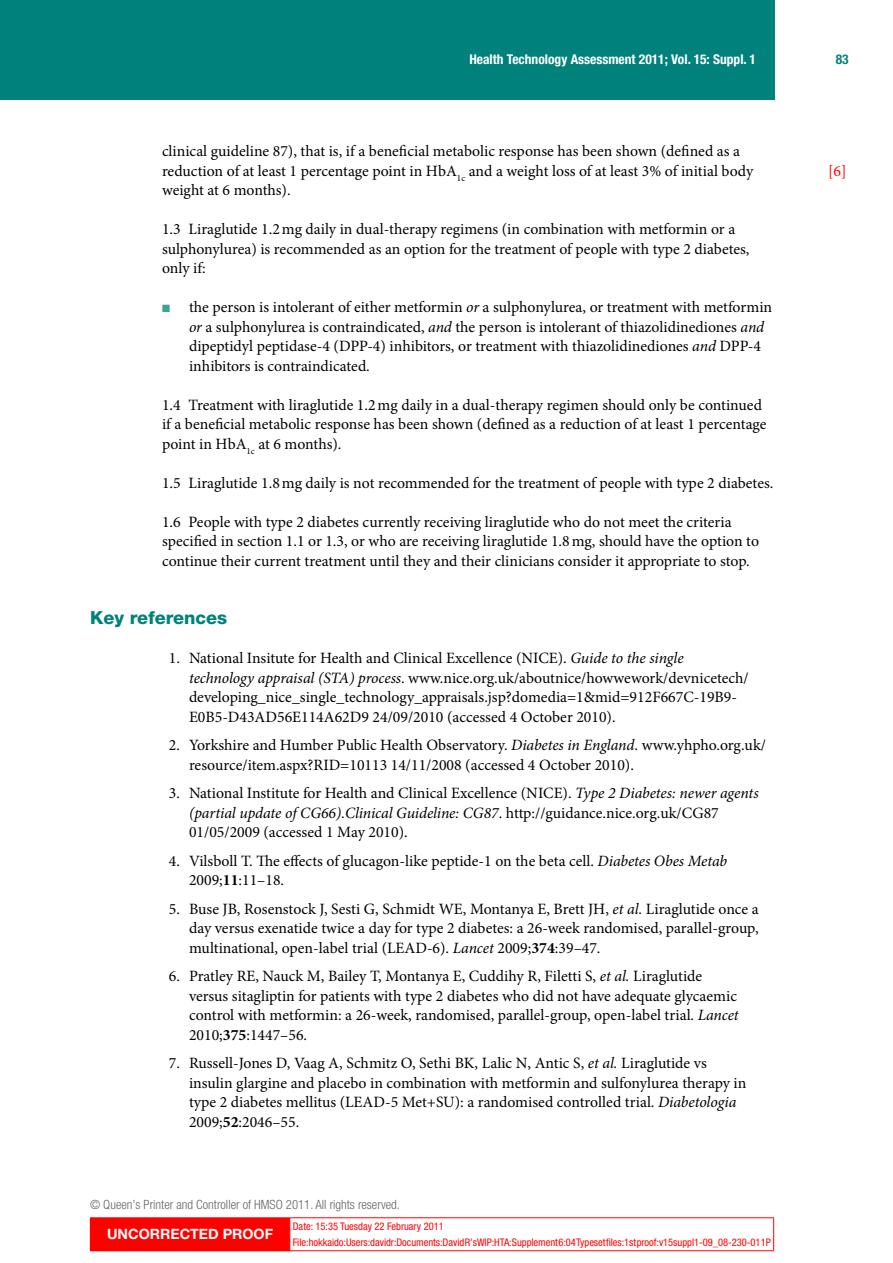
<style>
.page{position:relative;width:893px;height:1263px;background:#fff}
.page>*{position:absolute;margin:0;border:0;box-sizing:border-box;transform-origin:0 0}
.t1{font:800 18px "Helvetica Neue LT Pro";color:#00817b}
.t2{font:15.75px/19.5px "Minion Pro";color:#000}
.t3{font:15.75px "Minion Pro";color:#f00}
.t4{font:700 14.25px "Helvetica Neue LT Pro";color:#fff}
.t5{font:700 condensed 13.5px "Helvetica Neue LT Pro";color:#fff}
.t6{font:700 condensed 13.5px "Helvetica Neue LT Pro";color:#00817b}
.t7{font:300 condensed 12.75px "Helvetica Neue LT Pro";color:#636466}
.t8{font:condensed 10.5px/16.5px "Helvetica Neue LT Pro";letter-spacing:-.005em;color:#f00}
.s1{color:#40a19c}
.s2{font-style:italic}
.s3{font-weight:700}
</style>
<div class="page">
<div style="left:90px;top:1218px;width:200px;height:33px;background:#f00"></div>
<hr style="left:90px;top:1217px;width:200px;height:1px;background:#f00">
<hr style="left:290px;top:1217px;width:484px;height:1px;background:#f00">
<svg style="left:289px;top:1218px;width:485px;height:32px"></svg>
<hr style="left:290px;top:1250px;width:484px;height:1px;background:#f00">
<div style="left:0;top:0;width:774px;height:99px;background:#00817b"></div>
<p class="t5" style="left:469px;top:51px;width:288px">Health Technology Assessment 2011; Vol. 15: Suppl. 1</p>
<p class="t6" style="left:836px;top:51px;width:14px">83</p>
<p class="t2" style="left:162px;top:141px;width:593px">clinical guideline 87), that is, if a beneficial metabolic response has been shown (defined as a reduction of at least 1 percentage point in HbA<sub>1c</sub> and a weight loss of at least 3% of initial body weight at 6 months).</p>
<p class="t2" style="left:162px;top:219px;width:589px">1.3 Liraglutide 1.2mg daily in dual-therapy regimens (in combination with metformin or a sulphonylurea) is recommended as an option for the treatment of people with type 2 diabetes, only if:</p>
<p class="t2" style="left:189px;top:297px;width:585px;text-indent:-27px"><span class="s1">■</span> the person is intolerant of either metformin <span class="s2">or</span> a sulphonylurea, or treatment with metformin <span class="s2">or</span> a sulphonylurea is contraindicated, <span class="s2">and</span> the person is intolerant of thiazolidinediones <span class="s2">and </span>dipeptidyl peptidase-4 (DPP-4) inhibitors, or treatment with thiazolidinediones <span class="s2">and</span> DPP-4 inhibitors is contraindicated.</p>
<p class="t2" style="left:162px;top:395px;width:606px">1.4 Treatment with liraglutide 1.2mg daily in a dual-therapy regimen should only be continued if a beneficial metabolic response has been shown (defined as a reduction of at least 1 percentage point in HbA<sub>1c</sub> at 6 months).</p>
<p class="t2" style="left:162px;top:473px;width:613px">1.5 Liraglutide 1.8mg daily is not recommended for the treatment of people with type 2 diabetes.</p>
<p class="t2" style="left:162px;top:512px;width:598px">1.6 People with type 2 diabetes currently receiving liraglutide who do not meet the criteria specified in section 1.1 or 1.3, or who are receiving liraglutide 1.8mg, should have the option to continue their current treatment until they and their clinicians consider it appropriate to stop.</p>
<p class="t1" style="left:90px;top:607px;width:139px">Key references</p>
<p class="t2" style="left:189px;top:648px;width:561px;text-indent:-20px">1. National Insitute for Health and Clinical Excellence (NICE). <span class="s2">Guide to the single technology appraisal (STA) process</span>. www.nice.org.uk/aboutnice/howwework/devnicetech/ developing_nice_single_technology_appraisals.jsp?domedia=1&amp;mid=912F667C-19B9- E0B5-D43AD56E114A62D9 24/09/2010 (accessed 4 October 2010).</p>
<p class="t2" style="left:189px;top:735px;width:579px;text-indent:-20px">2. Yorkshire and Humber Public Health Observatory. <span class="s2">Diabetes in England</span>. www.yhpho.org.uk/ resource/item.aspx?RID=10113 14/11/2008 (accessed 4 October 2010).</p>
<p class="t2" style="left:189px;top:783px;width:571px;text-indent:-20px">3. National Institute for Health and Clinical Excellence (NICE). <span class="s2">Type 2 Diabetes: newer agents (partial update of CG66).Clinical Guideline: CG87</span>. http://guidance.nice.org.uk/CG87<br>01/05/2009 (accessed 1 May 2010).</p>
<p class="t2" style="left:189px;top:851px;width:540px;text-indent:-20px">4. Vilsboll T. The effects of glucagon-like peptide-1 on the beta cell. <span class="s2">Diabetes Obes Metab<br></span>2009;<span class="s3">11</span>:11–18.</p>
<p class="t2" style="left:189px;top:899px;width:571px;text-align:justify;text-indent:-20px">5. Buse JB, Rosenstock J, Sesti G, Schmidt WE, Montanya E, Brett JH, <span class="s2">et al.</span> Liraglutide once a day versus exenatide twice a day for type 2 diabetes: a 26-week randomised, parallel-group, multinational, open-label trial (LEAD-6). <span class="s2">Lancet</span> 2009;<span class="s3">374</span>:39–47.</p>
<p class="t2" style="left:189px;top:966px;width:551px;text-indent:-20px">6. Pratley RE, Nauck M, Bailey T, Montanya E, Cuddihy R, Filetti S, <span class="s2">et al.</span> Liraglutide versus sitagliptin for patients with type 2 diabetes who did not have adequate glycaemic control with metformin: a 26-week, randomised, parallel-group, open-label trial. <span class="s2">Lancet </span>2010;<span class="s3">375</span>:1447–56.</p>
<p class="t2" style="left:189px;top:1053px;width:559px;text-indent:-20px">7. Russell-Jones D, Vaag A, Schmitz O, Sethi BK, Lalic N, Antic S, <span class="s2">et al.</span> Liraglutide vs insulin glargine and placebo in combination with metformin and sulfonylurea therapy in type 2 diabetes mellitus (LEAD-5 Met+SU): a randomised controlled trial. <span class="s2">Diabetologia </span>2009;<span class="s3">52</span>:2046–55.</p>
<p class="t7" style="left:90px;top:1197px;width:311px">© Queen’s Printer and Controller of HMSO 2011. All rights reserved.</p>
<p class="t4" style="left:107px;top:1225px;width:168px">UNCORRECTED PROOF</p>
<p class="t8" style="left:293px;top:1218px;width:480px">Date: 15:35 Tuesday 22 February 2011<br>File: hokkaido:Users:davidr:Documents:David R's WIP:HTA:Supplement 6:04 Typeset files:1st proof:v15suppl1-09_08-230-01 1P</p>
<p class="t3" style="left:828px;top:160px;width:20px">[6]</p>
</div>
